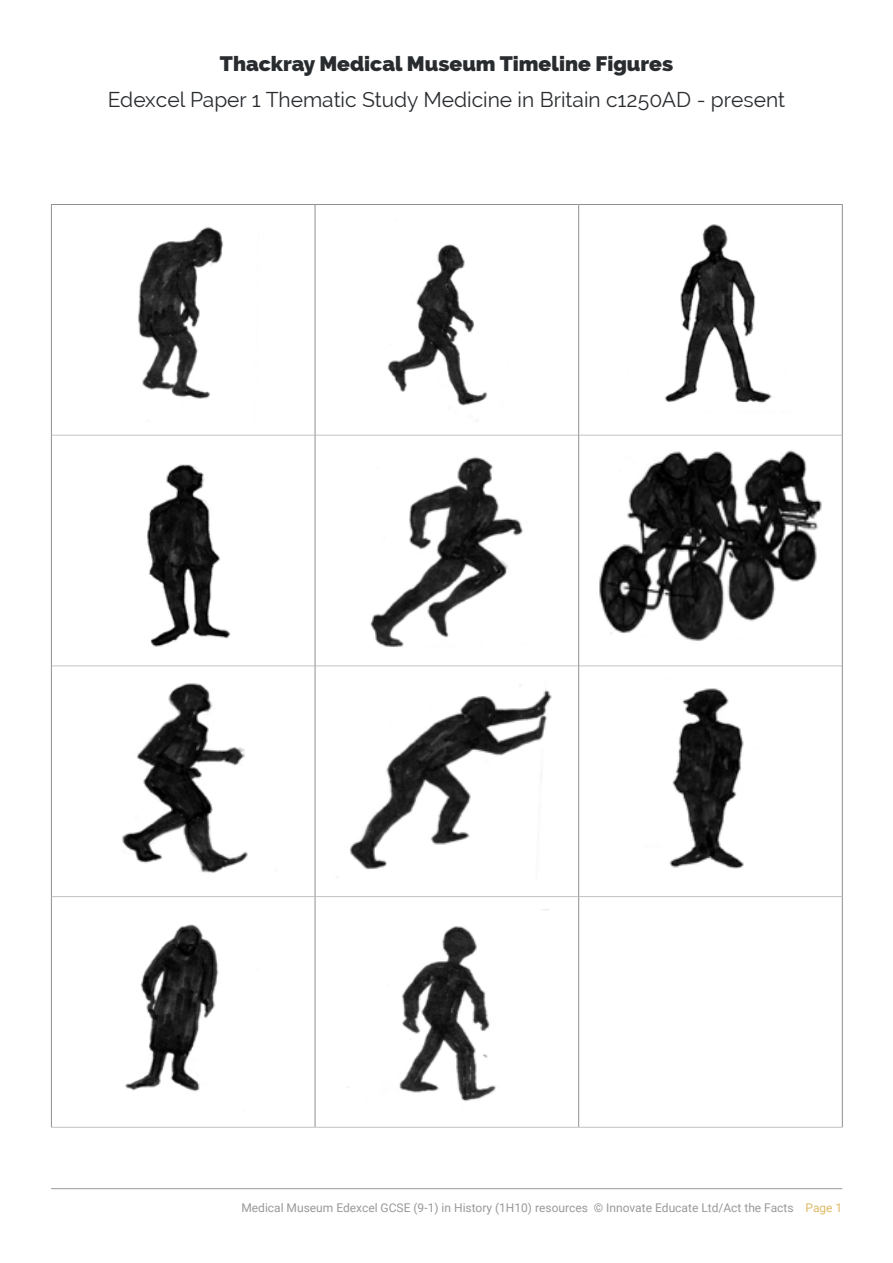
<style>
.page{position:relative;width:893px;height:1263px;background:#fff}
.page>*{position:absolute;margin:0;border:0;box-sizing:border-box;transform-origin:0 0}
.Paragraph{font:21px "Raleway";color:#292c2f}
.Paragraph-2{font:800 21px "Raleway";color:#292c2f}
.t1{font:12px "Roboto";color:#989999}
.s1{color:#dfba67}
</style>
<div class="page">
<hr style="left:51px;top:1188px;width:791px;height:1px;background:#989999">
<hr style="left:52px;top:435px;width:263px;height:1px;background:#c1c3c2">
<hr style="left:315px;top:435px;width:263px;height:1px;background:#c1c3c2">
<hr style="left:579px;top:435px;width:263px;height:1px;background:#c1c3c2">
<hr style="left:52px;top:665px;width:263px;height:1px;background:#c1c3c2">
<hr style="left:315px;top:665px;width:263px;height:1px;background:#c1c3c2">
<hr style="left:579px;top:665px;width:263px;height:1px;background:#c1c3c2">
<hr style="left:52px;top:896px;width:263px;height:1px;background:#c1c3c2">
<hr style="left:315px;top:896px;width:263px;height:1px;background:#c1c3c2">
<hr style="left:579px;top:896px;width:263px;height:1px;background:#c1c3c2">
<hr style="left:51px;top:1127px;width:264px;height:1px;background:#c1c3c2">
<hr style="left:315px;top:1127px;width:264px;height:1px;background:#c1c3c2">
<hr style="left:579px;top:1127px;width:264px;height:1px;background:#c1c3c2">
<hr style="left:51px;top:204px;width:264px;height:1px;background:#8e9092">
<hr style="left:51px;top:205px;width:1px;height:230px;background:#8e9092">
<hr style="left:51px;top:435px;width:1px;height:231px;background:#8e9092">
<hr style="left:51px;top:666px;width:1px;height:230px;background:#8e9092">
<hr style="left:51px;top:896px;width:1px;height:231px;background:#8e9092">
<hr style="left:579px;top:204px;width:264px;height:1px;background:#8e9092">
<hr style="left:842px;top:205px;width:1px;height:230px;background:#8e9092">
<hr style="left:842px;top:435px;width:1px;height:231px;background:#8e9092">
<hr style="left:842px;top:666px;width:1px;height:230px;background:#8e9092">
<hr style="left:842px;top:896px;width:1px;height:231px;background:#8e9092">
<hr style="left:315px;top:204px;width:264px;height:1px;background:#8e9092">
<hr style="left:315px;top:205px;width:1px;height:230px;background:#8e9092">
<hr style="left:578px;top:205px;width:1px;height:230px;background:#8e9092">
<hr style="left:315px;top:435px;width:1px;height:231px;background:#8e9092">
<hr style="left:578px;top:435px;width:1px;height:231px;background:#8e9092">
<hr style="left:315px;top:666px;width:1px;height:230px;background:#8e9092">
<hr style="left:578px;top:666px;width:1px;height:230px;background:#8e9092">
<hr style="left:315px;top:896px;width:1px;height:231px;background:#8e9092">
<hr style="left:578px;top:896px;width:1px;height:231px;background:#8e9092">
<img style="left:387px;top:244px;width:101px;height:162px">
<img style="left:665px;top:224px;width:107px;height:179px">
<img style="left:147px;top:464px;width:84px;height:183px">
<img style="left:370px;top:457px;width:153px;height:190px">
<img style="left:599px;top:450px;width:223px;height:191px">
<img style="left:122px;top:683px;width:155px;height:190px">
<img style="left:337px;top:684px;width:215px;height:194px">
<img style="left:669px;top:688px;width:75px;height:181px">
<img style="left:125px;top:924px;width:94px;height:168px">
<img style="left:348px;top:909px;width:200px;height:192px">
<img style="left:138px;top:227px;width:85px;height:172px">
<p class="Paragraph-2" style="left:220px;top:51px;width:455px">Thackray Medical Museum Timeline Figures</p>
<p class="Paragraph" style="left:108px;top:87px;width:679px">Edexcel Paper 1 Thematic Study Medicine in Britain c1250AD - present</p>
<p class="t1" style="left:241px;top:1199px;width:602px">Medical Museum Edexcel GCSE (9-1) in History (1H10) resources © Innovate Educate Ltd/Act the Facts <span class="s1">Page 1</span></p>
</div>
